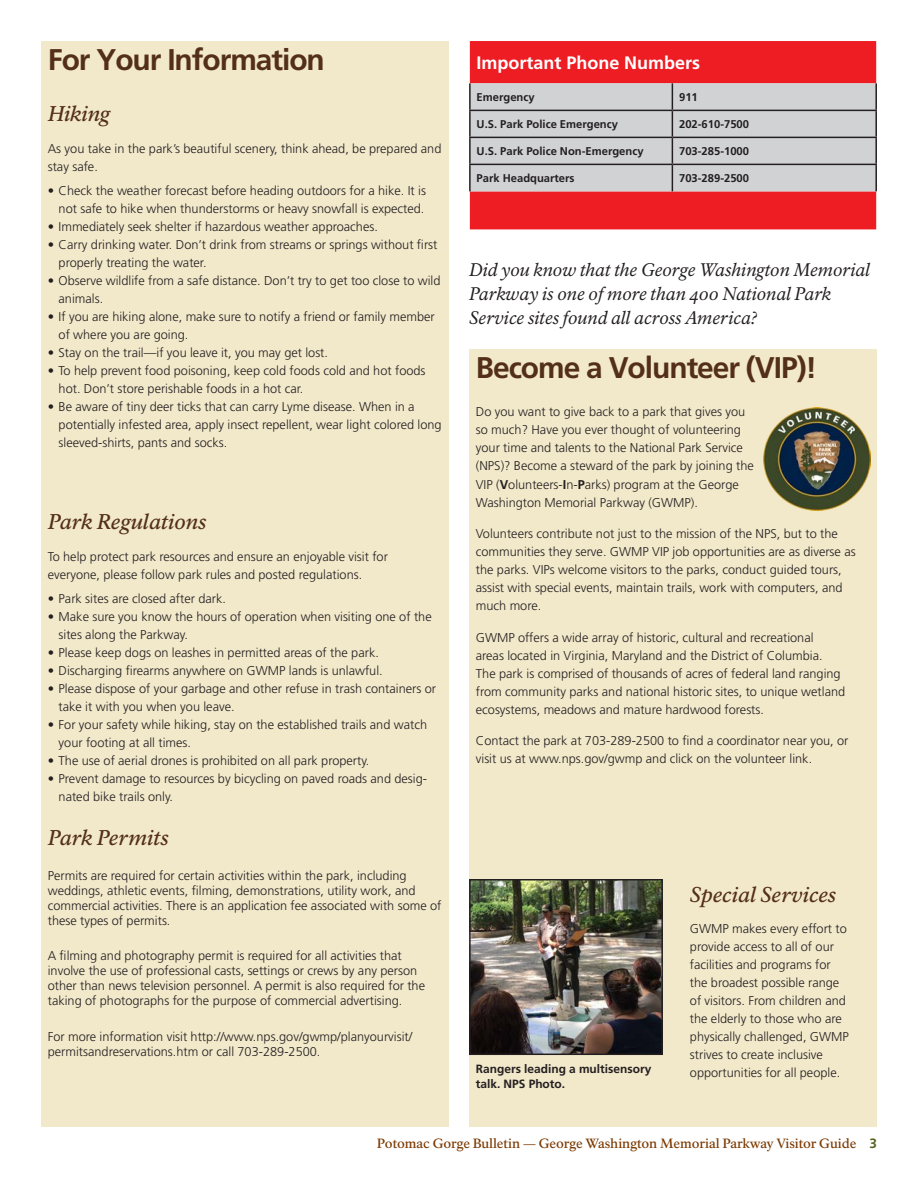
<style>
.page{position:relative;width:918px;height:1188px;background:#fff}
.page>*{position:absolute;margin:0;border:0;box-sizing:border-box;transform-origin:0 0}
.Box-head_A{font:700 29.85px "Frutiger LT Std";letter-spacing:-.035em;color:#532f18}
.Box-head_B_FYI{font:21px "NPS Rawlinson OT Old Med Itali";color:#532f18}
.Mission_Did-you-know{font:italic 18px/23.9px "NPS Rawlinson OT Old";color:#231f20}
.Table-head_A{font:700 18px "Frutiger LT Std";color:#fff}
.t1{font:500 13.2px "NPS Rawlinson OT Old";letter-spacing:-.005em;color:#7b3900}
.Box-text{font:300 12.75px/18px "Frutiger LT Std";color:#231f20}
.Box-text_bulleted_li{font:300 12.75px/18px "Frutiger LT Std";color:#231f20}
.Box-head_B_FYI-2{font:300 12.75px/15px "Frutiger LT Std";color:#231f20}
.t2{font:700 12px/14.4px "Frutiger LT Std";color:#231f20}
.Table-bold{font:700 11.25px "Frutiger LT Std";color:#231f20}
.s1{font-weight:700}
.s2{font-family:"Frutiger LT Std";font-weight:700;font-size:13.5px;color:#566421}
</style>
<div class="page">
<div style="left:41px;top:822px;width:408px;height:305px;background:#f2e8ca"></div>
<div style="left:470px;top:41px;width:406px;height:188px;background:#ee1d23"></div>
<svg style="left:471px;top:83px;width:404px;height:108px;fill:#d1d2d4"></svg>
<hr style="left:469px;top:83px;width:2px;height:27px;background:#231f20">
<hr style="left:875px;top:83px;width:2px;height:27px;background:#231f20">
<hr style="left:469px;top:110px;width:203px;height:1px;background:#231f20">
<hr style="left:469px;top:111px;width:2px;height:26px;background:#231f20">
<hr style="left:672px;top:110px;width:205px;height:1px;background:#231f20">
<hr style="left:875px;top:111px;width:2px;height:26px;background:#231f20">
<hr style="left:469px;top:137px;width:203px;height:1px;background:#231f20">
<hr style="left:469px;top:138px;width:2px;height:26px;background:#231f20">
<hr style="left:672px;top:137px;width:205px;height:1px;background:#231f20">
<hr style="left:875px;top:138px;width:2px;height:26px;background:#231f20">
<hr style="left:469px;top:164px;width:203px;height:1px;background:#231f20">
<hr style="left:469px;top:165px;width:2px;height:26px;background:#231f20">
<hr style="left:672px;top:164px;width:205px;height:1px;background:#231f20">
<svg style="left:672px;top:83px;width:1px;height:108px"></svg>
<hr style="left:875px;top:165px;width:2px;height:26px;background:#231f20">
<div style="left:469px;top:349px;width:408px;height:778px;background:#f2e8ca"></div>
<img style="left:764px;top:407px;width:106px;height:104px">
<div style="left:41px;top:41px;width:408px;height:781px;background:#f2e8ca"></div>
<img style="left:472px;top:882px;width:188px;height:170px">
<div style="left:469px;top:879px;width:194px;height:176px;border:2px solid #231f20"></div>
<p class="Box-head_A" style="left:48px;top:42px;width:279px">For Your Information</p>
<p class="Box-head_B_FYI" style="left:48px;top:102px;width:64px">Hiking</p>
<p class="Box-text" style="left:48px;top:139px;width:395px">As you take in the park’s beautiful scenery, think ahead, be prepared and stay safe.</p>
<p class="Box-text_bulleted_li" style="left:48px;top:182px;width:380px;text-align:right">• Check the weather forecast before heading outdoors for a hike. It is not safe to hike when thunderstorms or heavy snowfall is expected.</p>
<p class="Box-text_bulleted_li" style="left:48px;top:218px;width:332px">• Immediately seek shelter if hazardous weather approaches.</p>
<p class="Box-text_bulleted_li" style="left:59px;top:236px;width:380px;text-indent:-11px">• Carry drinking water. Don’t drink from streams or springs without first properly treating the water.</p>
<p class="Box-text_bulleted_li" style="left:59px;top:272px;width:383px;text-indent:-11px">• Observe wildlife from a safe distance. Don’t try to get too close to wild animals.</p>
<p class="Box-text_bulleted_li" style="left:59px;top:308px;width:378px;text-indent:-11px">• If you are hiking alone, make sure to notify a friend or family member of where you are going.</p>
<p class="Box-text_bulleted_li" style="left:48px;top:344px;width:282px">• Stay on the trail—if you leave it, you may get lost.</p>
<p class="Box-text_bulleted_li" style="left:59px;top:362px;width:368px;text-indent:-11px">• To help prevent food poisoning, keep cold foods cold and hot foods hot. Don’t store perishable foods in a hot car.</p>
<p class="Box-text_bulleted_li" style="left:59px;top:398px;width:385px;text-indent:-11px">• Be aware of tiny deer ticks that can carry Lyme disease. When in a potentially infested area, apply insect repellent, wear light colored long sleeved-shirts, pants and socks.</p>
<p class="Box-head_B_FYI" style="left:48px;top:510px;width:160px">Park Regulations</p>
<p class="Box-text" style="left:48px;top:547px;width:342px">To help protect park resources and ensure an enjoyable visit for everyone, please follow park rules and posted regulations.</p>
<p class="Box-text_bulleted_li" style="left:48px;top:590px;width:180px">• Park sites are closed after dark.</p>
<p class="Box-text_bulleted_li" style="left:59px;top:608px;width:375px;text-indent:-11px">• Make sure you know the hours of operation when visiting one of the sites along the Parkway.</p>
<p class="Box-text_bulleted_li" style="left:48px;top:644px;width:333px">• Please keep dogs on leashes in permitted areas of the park.</p>
<p class="Box-text_bulleted_li" style="left:48px;top:662px;width:336px">• Discharging firearms anywhere on GWMP lands is unlawful.</p>
<p class="Box-text_bulleted_li" style="left:59px;top:680px;width:379px;text-indent:-11px">• Please dispose of your garbage and other refuse in trash containers or take it with you when you leave.</p>
<p class="Box-text_bulleted_li" style="left:59px;top:716px;width:370px;text-indent:-11px">• For your safety while hiking, stay on the established trails and watch your footing at all times.</p>
<p class="Box-text_bulleted_li" style="left:48px;top:752px;width:323px">• The use of aerial drones is prohibited on all park property.</p>
<p class="Box-text_bulleted_li" style="left:59px;top:770px;width:369px;text-indent:-11px">• Prevent damage to resources by bicycling on paved roads and desig&shy;nated bike trails only.</p>
<p class="Box-head_B_FYI" style="left:48px;top:825px;width:123px">Park Permits</p>
<p class="Box-head_B_FYI-2" style="left:48px;top:868px;width:395px">Permits are required for certain activities within the park, including weddings, athletic events, filming, demonstrations, utility work, and commercial activities. There is an application fee associated with some of these types of permits.</p>
<p class="Box-head_B_FYI-2" style="left:48px;top:949px;width:379px">A filming and photography permit is required for all activities that involve the use of professional casts, settings or crews by any person other than news television personnel. A permit is also required for the taking of photographs for the purpose of commercial advertising.</p>
<p class="Box-head_B_FYI-2" style="left:48px;top:1029px;width:366px">For more information visit http://www.nps.gov/gwmp/planyourvisit/ permitsandreservations.htm or call 703-289-2500.</p>
<p class="Table-head_A" style="left:477px;top:52px;width:225px">Important Phone Numbers</p>
<p class="Table-bold" style="left:477px;top:91px;width:60px">Emergency</p>
<p class="Table-bold" style="left:679px;top:91px;width:20px">911</p>
<p class="Table-bold" style="left:477px;top:118px;width:143px">U.S. Park Police Emergency</p>
<p class="Table-bold" style="left:679px;top:118px;width:72px">202-610-7500</p>
<p class="Table-bold" style="left:477px;top:145px;width:169px">U.S. Park Police Non-Emergency</p>
<p class="Table-bold" style="left:679px;top:145px;width:72px">703-285-1000</p>
<p class="Table-bold" style="left:477px;top:172px;width:99px">Park Headquarters</p>
<p class="Table-bold" style="left:679px;top:172px;width:72px">703-289-2500</p>
<p class="Mission_Did-you-know" style="left:469px;top:259px;width:403px">Did you know that the George Washington Memorial<br>Parkway is one of more than 400 National Park<br>Service sites found all across America?</p>
<p class="Box-head_A" style="left:476px;top:350px;width:343px">Become a Volunteer (VIP)!</p>
<p class="Box-text" style="left:476px;top:403px;width:280px">Do you want to give back to a park that gives you so much? Have you ever thought of volunteering your time and talents to the National Park Service (NPS)? Become a steward of the park by joining the VIP (<span class="s1">V</span>olunteers-<span class="s1">I</span>n-<span class="s1">P</span>arks) program at the George Washington Memorial Parkway (GWMP).</p>
<p class="Box-text" style="left:476px;top:525px;width:381px">Volunteers contribute not just to the mission of the NPS, but to the communities they serve. GWMP VIP job opportunities are as diverse as the parks. VIPs welcome visitors to the parks, conduct guided tours, assist with special events, maintain trails, work with computers, and much more.</p>
<p class="Box-text" style="left:476px;top:628px;width:371px">GWMP offers a wide array of historic, cultural and recreational<br>areas located in Virginia, Maryland and the District of Columbia.<br>The park is comprised of thousands of acres of federal land ranging from community parks and national historic sites, to unique wetland ecosystems, meadows and mature hardwood forests.</p>
<p class="Box-text" style="left:476px;top:732px;width:374px">Contact the park at 703-289-2500 to find a coordinator near you, or visit us at www.nps.gov/gwmp and click on the volunteer link.</p>
<p class="t2" style="left:476px;top:1062px;width:177px">Rangers leading a multisensory talk. NPS Photo.</p>
<p class="Box-head_B_FYI" style="left:690px;top:882px;width:148px">Special Services</p>
<p class="Box-text" style="left:690px;top:920px;width:161px">GWMP makes every effort to provide access to all of our facilities and programs for the broadest possible range of visitors. From children and the elderly to those who are physically challenged, GWMP strives to create inclusive opportunities for all people.</p>
<p class="t1" style="left:377px;top:1135px;width:502px">Potomac Gorge Bulletin — George Washington Memorial Parkway Visitor Guide <span class="s2">3</span></p>
</div>
